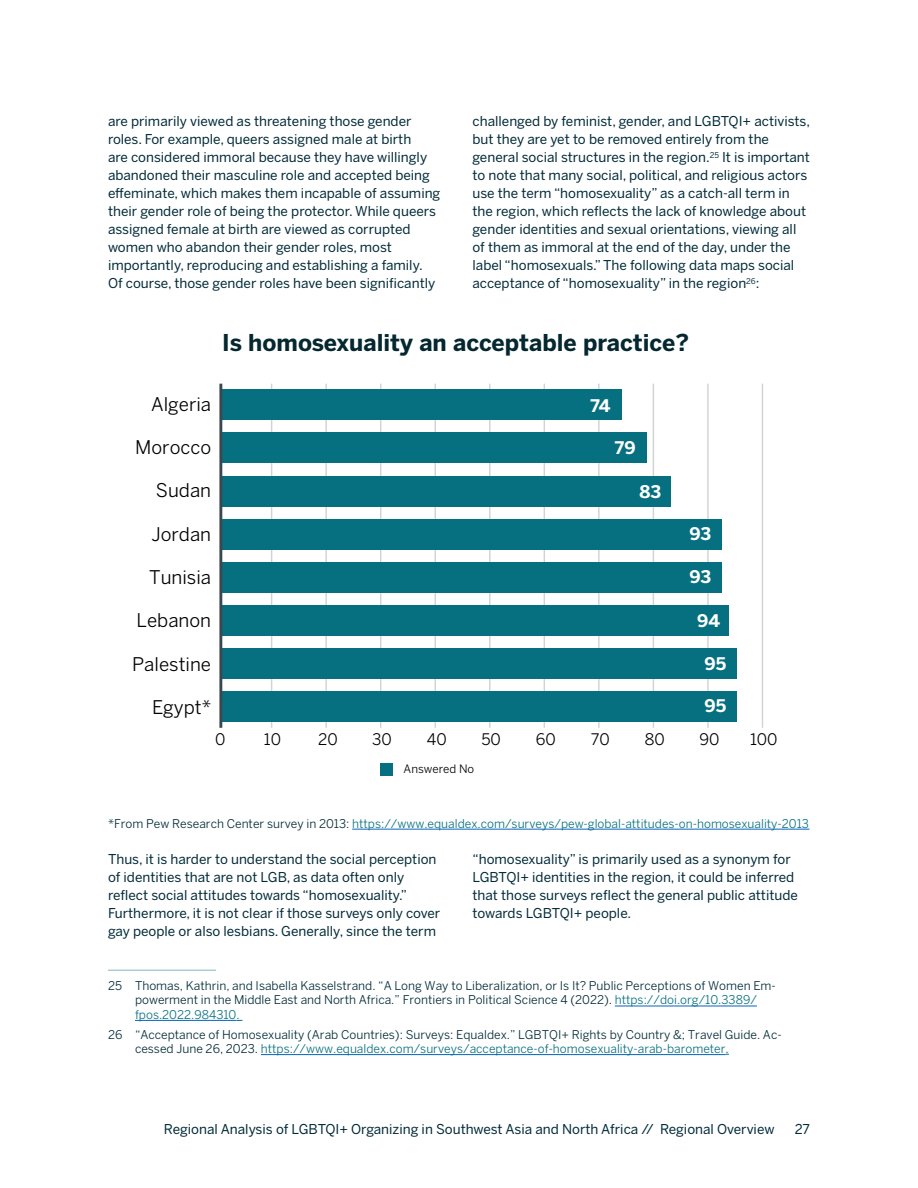
<style>
.page{position:relative;width:918px;height:1188px;background:#fff}
.page>*{position:absolute;margin:0;border:0;box-sizing:border-box;transform-origin:0 0}
.t1{font:700 23.1px "Benton Sans";color:#042730}
.t2{font:18.75px "Benton Sans";color:#000}
.t3{font:700 17.25px "Benton Sans";color:#fff}
.t4{font:15.9px "Benton Sans";color:#000}
.t5{font:13.5px/18px "Benton Sans";color:#002a38}
.t6{font:12px/14.4px "Benton Sans";color:#002a38}
.t7{font:12px "Benton Sans";color:#067081}
.t8{font:11.55px "Benton Sans";color:#000}
.s1{color:#002a38}
.s2{color:#067081}
.s3{font-family:"Arial";color:#067081}
</style>
<div class="page">
<hr style="left:108px;top:970px;width:108px;height:1px;background:#7fb7bf">
<hr style="left:615px;top:1006px;width:142px;height:1px;background:#0563c1">
<hr style="left:135px;top:1020px;width:101px;height:1px;background:#0563c1">
<hr style="left:261px;top:1054px;width:465px;height:1px;background:#0563c1">
<hr style="left:352px;top:829px;width:457px;height:1px;background:#0563c1">
<hr style="left:271px;top:384px;width:1px;height:344px;background:#d1d3d4">
<hr style="left:380px;top:384px;width:1px;height:344px;background:#d1d3d4">
<hr style="left:489px;top:384px;width:2px;height:344px;background:#d1d3d4">
<hr style="left:598px;top:384px;width:2px;height:344px;background:#d1d3d4">
<hr style="left:707px;top:384px;width:2px;height:344px;background:#d1d3d4">
<hr style="left:325px;top:384px;width:2px;height:344px;background:#d1d3d4">
<hr style="left:435px;top:384px;width:1px;height:344px;background:#d1d3d4">
<hr style="left:544px;top:384px;width:1px;height:344px;background:#d1d3d4">
<hr style="left:653px;top:384px;width:1px;height:344px;background:#d1d3d4">
<hr style="left:762px;top:384px;width:1px;height:344px;background:#d1d3d4">
<div style="left:221px;top:433px;width:425px;height:30px;background:#067081"></div>
<div style="left:221px;top:476px;width:450px;height:30px;background:#067081"></div>
<div style="left:221px;top:519px;width:501px;height:30px;background:#067081"></div>
<div style="left:221px;top:562px;width:501px;height:31px;background:#067081"></div>
<div style="left:221px;top:605px;width:508px;height:31px;background:#067081"></div>
<div style="left:221px;top:648px;width:515px;height:31px;background:#067081"></div>
<div style="left:221px;top:691px;width:515px;height:31px;background:#067081"></div>
<div style="left:221px;top:389px;width:400px;height:31px;background:#067081"></div>
<hr style="left:219px;top:384px;width:3px;height:344px;background:#39474f">
<div style="left:380px;top:763px;width:13px;height:13px;background:#067081"></div>
<p class="t5" style="left:108px;top:112px;width:334px">are primarily viewed as threatening those gender roles. For example, queers assigned male at birth<br>are considered immoral because they have willingly abandoned their masculine role and accepted being effeminate, which makes them incapable of assuming their gender role of being the protector. While queers assigned female at birth are viewed as corrupted women who abandon their gender roles, most importantly, reproducing and establishing a family.<br>Of course, those gender roles have been significantly</p>
<p class="t5" style="left:472px;top:112px;width:339px">challenged by feminist, gender, and LGBTQI+ activists, but they are yet to be removed entirely from the general social structures in the region.<sup>25</sup> It is important to note that many social, political, and religious actors use the term “homosexuality” as a catch-all term in the region, which reflects the lack of knowledge about gender identities and sexual orientations, viewing all of them as immoral at the end of the day, under the label “homosexuals.” The following data maps social acceptance of “homosexuality” in the region<sup>26</sup>:</p>
<h1 class="t1" style="left:222px;top:328px;width:468px">Is homosexuality an acceptable practice?</h1>
<h2 class="t2" style="left:151px;top:393px;width:61px">Algeria</h2>
<h2 class="t2" style="left:135px;top:436px;width:77px">Morocco</h2>
<h2 class="t2" style="left:156px;top:479px;width:57px">Sudan</h2>
<h2 class="t2" style="left:151px;top:523px;width:61px">Jordan</h2>
<h2 class="t2" style="left:149px;top:566px;width:64px">Tunisia</h2>
<h2 class="t2" style="left:136px;top:609px;width:76px">Lebanon</h2>
<h2 class="t2" style="left:132px;top:653px;width:80px">Palestine</h2>
<h2 class="t2" style="left:152px;top:696px;width:61px">Egypt*</h2>
<p class="t3" style="left:590px;top:395px;width:22px">74</p>
<p class="t3" style="left:615px;top:437px;width:22px">79</p>
<p class="t3" style="left:640px;top:481px;width:23px">83</p>
<p class="t3" style="left:690px;top:523px;width:23px">93</p>
<p class="t3" style="left:690px;top:566px;width:23px">93</p>
<p class="t3" style="left:697px;top:610px;width:24px">94</p>
<p class="t3" style="left:704px;top:652px;width:23px">95</p>
<p class="t3" style="left:704px;top:695px;width:23px">95</p>
<p class="t4" style="left:215px;top:730px;width:12px">0</p>
<p class="t4" style="left:264px;top:730px;width:19px">10</p>
<p class="t4" style="left:318px;top:730px;width:21px">20</p>
<p class="t4" style="left:372px;top:730px;width:21px">30</p>
<p class="t4" style="left:427px;top:730px;width:21px">40</p>
<p class="t4" style="left:481px;top:730px;width:21px">50</p>
<p class="t4" style="left:536px;top:730px;width:22px">60</p>
<p class="t4" style="left:591px;top:730px;width:21px">70</p>
<p class="t4" style="left:645px;top:730px;width:21px">80</p>
<p class="t4" style="left:699px;top:730px;width:22px">90</p>
<p class="t4" style="left:750px;top:730px;width:29px">100</p>
<p class="t8" style="left:404px;top:762px;width:72px">Answered No</p>
<p class="t7" style="left:108px;top:816px;width:703px"><span class="s1">*From Pew Research Center survey in 2013:</span> https://www.equaldex.com/surveys/pew-global-attitudes-on-homosexuality-2013</p>
<p class="t5" style="left:108px;top:850px;width:334px">Thus, it is harder to understand the social perception of identities that are not LGB, as data often only reflect social attitudes towards “homosexuality.” Furthermore, it is not clear if those surveys only cover gay people or also lesbians. Generally, since the term</p>
<p class="t5" style="left:472px;top:850px;width:327px">“homosexuality” is primarily used as a synonym for LGBTQI+ identities in the region, it could be inferred that those surveys reflect the general public attitude towards LGBTQI+ people.</p>
<p class="t6" style="left:135px;top:978px;width:642px;text-indent:-27px">25 Thomas, Kathrin, and Isabella Kasselstrand. “A Long Way to Liberalization, or Is It? Public Perceptions of Women Em&shy;powerment in the Middle East and North Africa.” Frontiers in Political Science 4 (2022). <span class="s2">https://doi.org/10.3389/ fpos.2022.984310.</span></p>
<p class="t6" style="left:135px;top:1027px;width:648px;text-indent:-27px">26 “Acceptance of Homosexuality (Arab Countries): Surveys: Equaldex.” LGBTQI+ Rights by Country &amp;; Travel Guide. Ac&shy;cessed June 26, 2023. <span class="s2">https://www.equaldex.com/surveys/acceptance-of-homosexuality-arab-barometer</span><span class="s3">.</span></p>
<p class="t5" style="left:164px;top:1120px;width:612px">Regional Analysis of LGBTQI+ Organizing in Southwest Asia and North Africa // Regional Overview</p>
<p class="t5" style="left:795px;top:1120px;width:17px">27</p>
</div>
